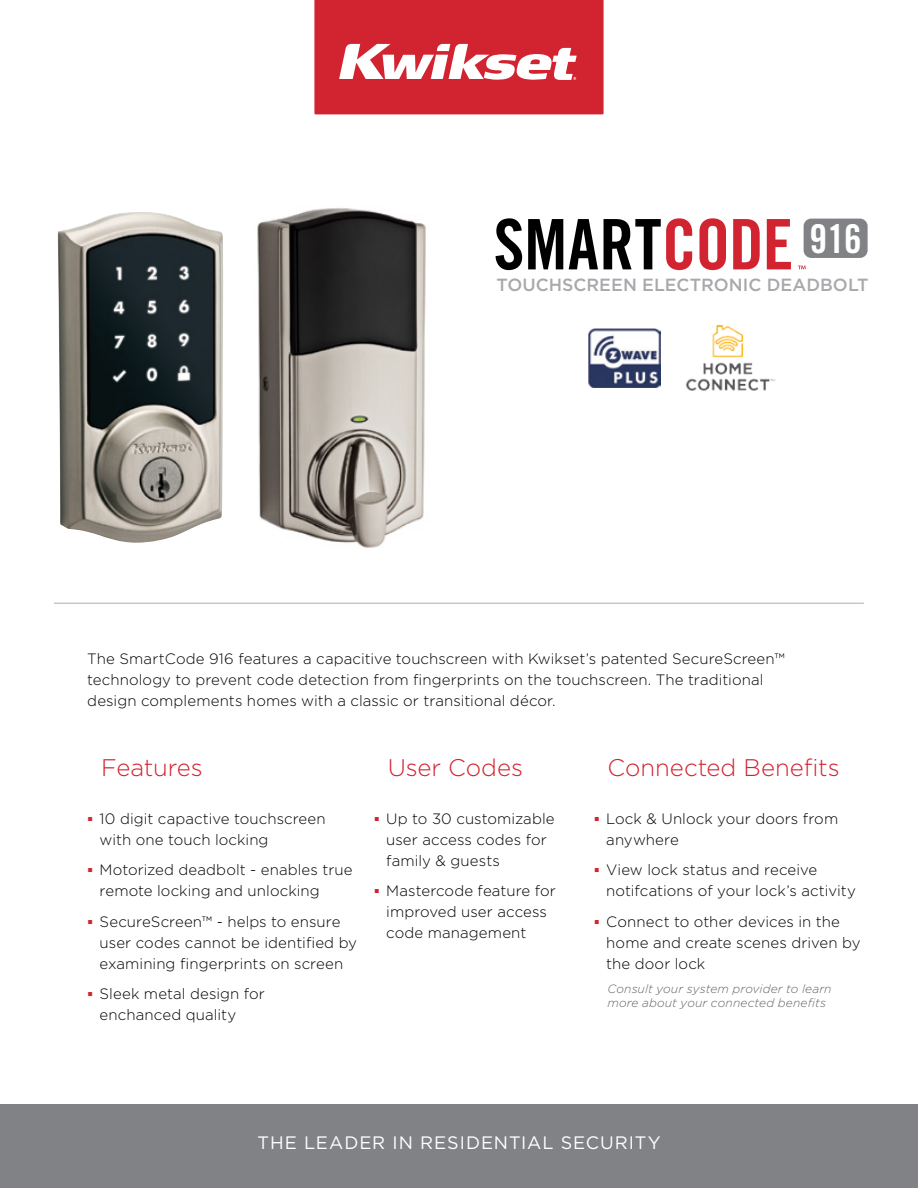
<style>
.page{position:relative;width:918px;height:1188px;background:#fff}
.page>*{position:absolute;margin:0;border:0;box-sizing:border-box;transform-origin:0 0}
.t1{font:39.75px "Trade Gothic Bold Cond Twenty";color:#fff}
.t2{font:300 24px "Gotham";color:#d22331}
.t3{font:18px "Gotham";letter-spacing:.05em;color:#fff}
.t4{font:500 17.55px "Gotham";letter-spacing:.005em;color:#a7a9ac}
.t5{font:300 15px/21px "Gotham";letter-spacing:.005em;color:#000}
.t6{font:italic 300 12px/14.4px "Gotham";letter-spacing:.01em;color:#636466}
</style>
<div class="page">
<div style="left:804px;top:219px;width:64px;height:39px;background:#808285;border-radius:8px"></div>
<svg style="left:798px;top:266px;width:8px;height:3px"></svg>
<svg style="left:496px;top:218px;width:26px;height:52px"></svg>
<svg style="left:528px;top:219px;width:35px;height:50px"></svg>
<svg style="left:569px;top:219px;width:29px;height:50px"></svg>
<svg style="left:604px;top:218px;width:88px;height:52px"></svg>
<svg style="left:699px;top:218px;width:27px;height:52px"></svg>
<svg style="left:733px;top:219px;width:27px;height:50px"></svg>
<svg style="left:767px;top:219px;width:24px;height:50px"></svg>
<img style="left:58px;top:212px;width:165px;height:331px">
<svg style="left:314px;top:0;width:290px;height:114px;background:#d8424e"></svg>
<hr style="left:54px;top:603px;width:810px;height:1px;background:#adafb2">
<img style="left:589px;top:329px;width:72px;height:58px">
<img style="left:686px;top:325px;width:90px;height:66px">
<div style="left:0;top:1105px;width:918px;height:83px;background:#808285"></div>
<img style="left:257px;top:208px;width:169px;height:340px">
<h1 class="t1" style="left:810px;top:214px;width:54px">916</h1>
<p class="t4" style="left:497px;top:275px;width:374px">TOUCHSCREEN ELECTRONIC DEADBOLT</p>
<p class="t5" style="left:87px;top:648px;width:699px">The SmartCode 916 features a capacitive touchscreen with Kwikset’s patented SecureScreen™ technology to prevent code detection from fingerprints on the touchscreen. The traditional design complements homes with a classic or transitional décor.</p>
<h2 class="t2" style="left:101px;top:752px;width:103px">Features</h2>
<h2 class="t2" style="left:388px;top:752px;width:137px">User Codes</h2>
<h2 class="t2" style="left:608px;top:752px;width:234px">Connected Benefits</h2>
<p class="t5" style="left:100px;top:807px;width:228px">10 digit capactive touchscreen with one touch locking</p>
<p class="t5" style="left:100px;top:859px;width:254px">Motorized deadbolt - enables true remote locking and unlocking</p>
<p class="t5" style="left:100px;top:911px;width:259px">SecureScreen™ - helps to ensure user codes cannot be identified by examining fingerprints on screen</p>
<p class="t5" style="left:100px;top:983px;width:167px">Sleek metal design for enchanced quality</p>
<p class="t5" style="left:606px;top:807px;width:233px">Lock &amp; Unlock your doors from anywhere</p>
<p class="t5" style="left:606px;top:859px;width:251px">View lock status and receive notifcations of your lock’s activity</p>
<p class="t5" style="left:606px;top:911px;width:256px">Connect to other devices in the home and create scenes driven by the door lock</p>
<p class="t6" style="left:607px;top:981px;width:226px">Consult your system provider to learn more about your connected benefits</p>
<p class="t5" style="left:386px;top:807px;width:170px">Up to 30 customizable user access codes for family &amp; guests</p>
<p class="t5" style="left:386px;top:880px;width:171px">Mastercode feature for improved user access code management</p>
<p class="t3" style="left:258px;top:1131px;width:405px">THE LEADER IN RESIDENTIAL SECURITY</p>
</div>
